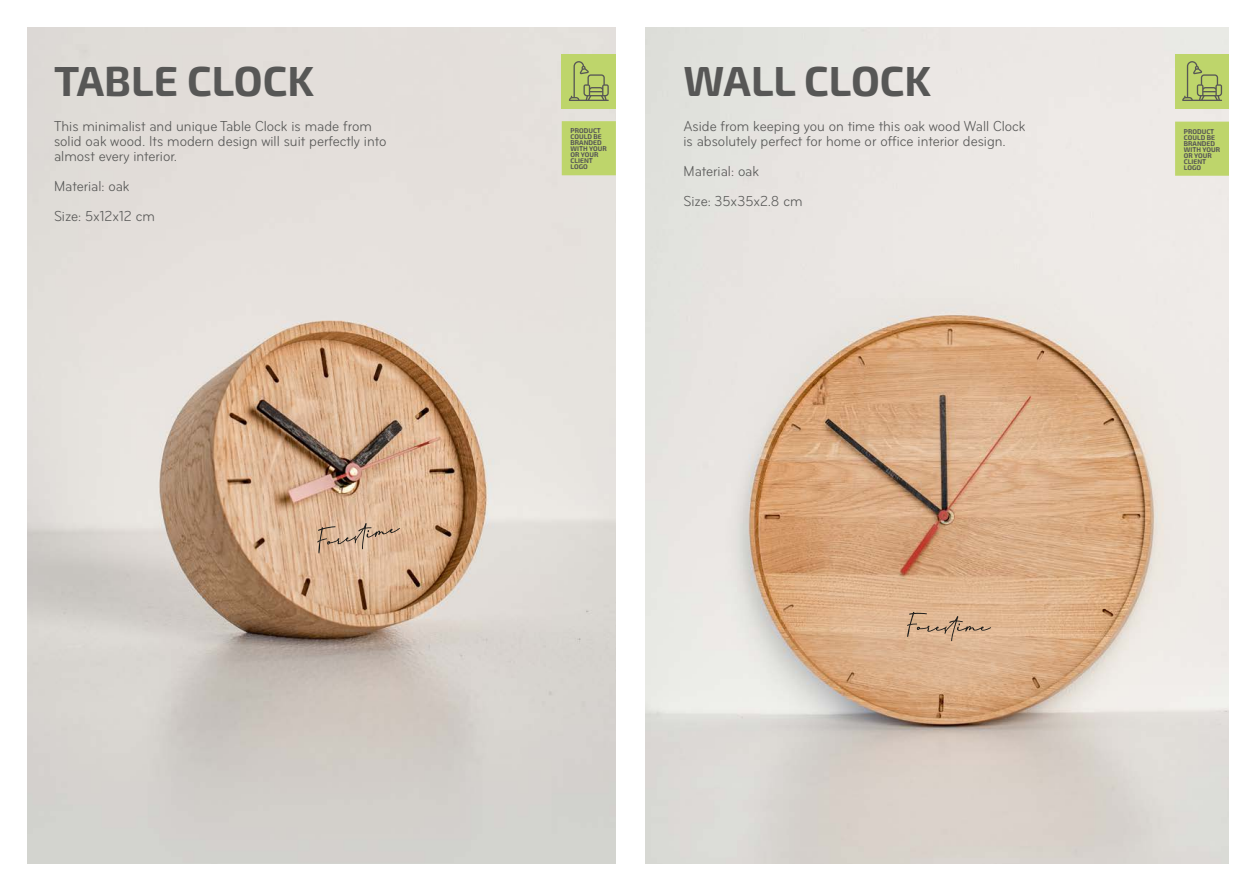
<style>
.page{position:relative;width:1259px;height:893px;background:#fff}
.page>*{position:absolute;margin:0;border:0;box-sizing:border-box;transform-origin:0 0}
.t1{font:700 42px "Exo 2";color:#575756}
.t2{font:condensed 15px/15px "Bryant";color:#575756}
.t3{font:700 6.75px/6px "Exo 2";color:#575756}
</style>
<div class="page">
<img style="left:27px;top:27px;width:589px;height:837px">
<svg style="left:316px;top:522px;width:84px;height:34px;background:#cfad90"></svg>
<div style="left:562px;top:54px;width:54px;height:54px;background:#bed56b"></div>
<svg style="left:569px;top:61px;width:40px;height:40px"></svg>
<img style="left:645px;top:27px;width:584px;height:837px">
<div style="left:1175px;top:54px;width:54px;height:54px;background:#bed56b"></div>
<svg style="left:1182px;top:61px;width:40px;height:40px"></svg>
<div style="left:1175px;top:122px;width:54px;height:54px;background:#bed56b"></div>
<svg style="left:907px;top:612px;width:84px;height:29px;background:#ceaa89"></svg>
<div style="left:562px;top:121px;width:54px;height:54px;background:#bed56b"></div>
<h1 class="t1" style="left:54px;top:52px;width:261px">TABLE CLOCK</h1>
<p class="t2" style="left:54px;top:119px;width:334px">This minimalist and unique Table Clock is made from solid oak wood. Its modern design will suit perfectly into almost every interior.</p>
<p class="t2" style="left:54px;top:171px;width:102px;line-height:30px">Material: oak<br>Size: 5x12x12 cm</p>
<p class="t3" style="left:570px;top:128px;width:38px">PRODUCT<br>COULD BE<br>BRANDED<br>WITH YOUR<br>OR YOUR<br>CLIENT<br>LOGO</p>
<h1 class="t1" style="left:683px;top:52px;width:249px">WALL CLOCK</h1>
<p class="t2" style="left:683px;top:119px;width:343px">Aside from keeping you on time this oak wood Wall Clock is absolutely perfect for home or office interior design.</p>
<p class="t2" style="left:683px;top:156px;width:121px;line-height:30px">Material: oak<br>Size: 35x35x2.8 cm</p>
<p class="t3" style="left:1184px;top:128px;width:38px">PRODUCT<br>COULD BE<br>BRANDED<br>WITH YOUR<br>OR YOUR<br>CLIENT<br>LOGO</p>
</div>
